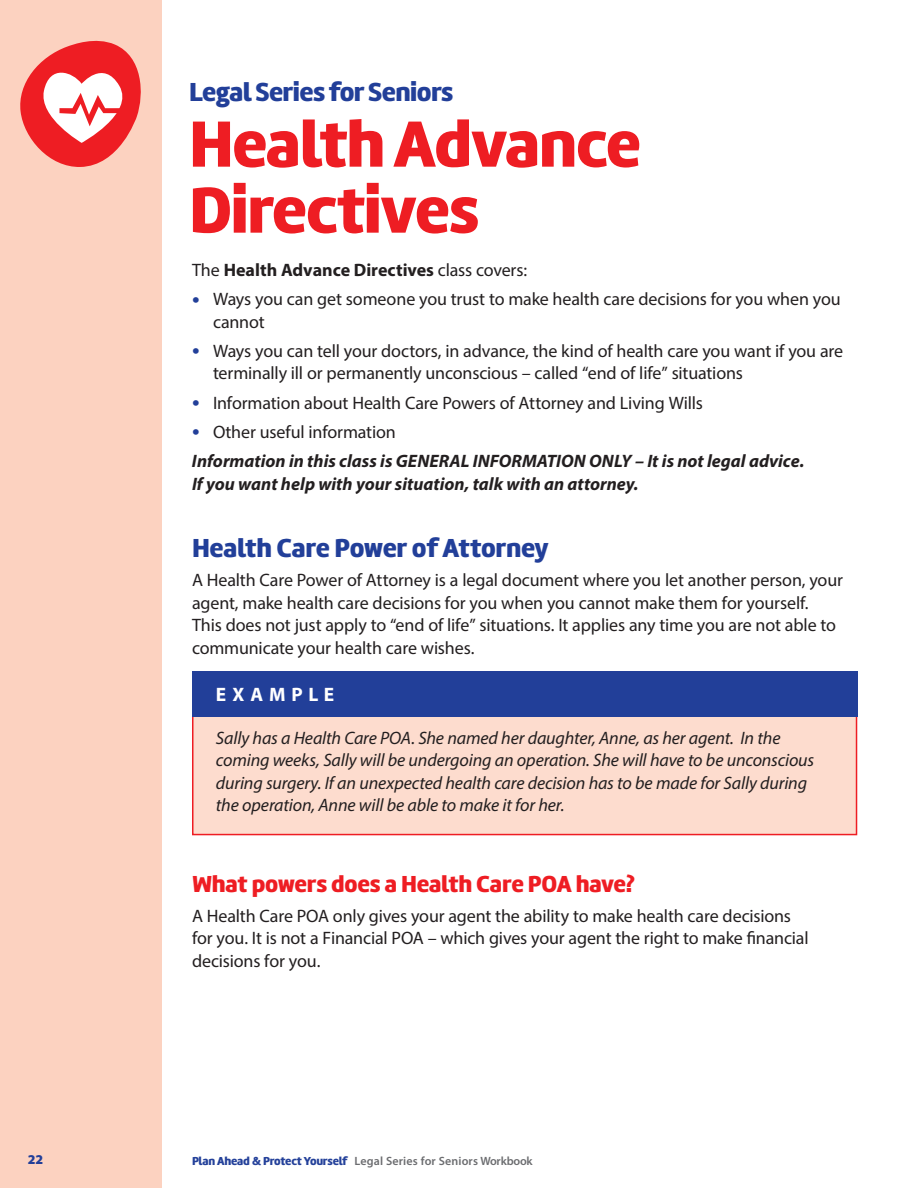
<style>
.page{position:relative;width:918px;height:1188px;background:#fff}
.page>*{position:absolute;margin:0;border:0;box-sizing:border-box;transform-origin:0 0}
.t1{font:900 67.5px/66px "Marine";letter-spacing:-.02em;color:#ee1d23}
.Before_paragraph{font:900 27px "Marine";letter-spacing:-.02em;color:#223f99}
.Before_paragraph-2{font:900 24px "Marine";letter-spacing:-.01em;color:#ee1d23}
.Before_paragraph-3{font:700 19.5px "Myriad Pro";letter-spacing:.3em;color:#fff}
.Before_paragraph-4{font:18px/22.5px "Myriad Pro";letter-spacing:-.01em;color:#231f20}
.Before_paragraph-5{font:italic 18px/22.5px "Myriad Pro";letter-spacing:-.01em;color:#231f20}
.Before_paragraph-6{font:italic 700 18px/22.5px "Myriad Pro";color:#231f20}
.Before_paragraph-7{font:700 18px "Myriad Pro";color:#231f20}
.t2{font:900 13.5px "Myriad Pro";color:#223f99}
.t3{font:600 12px "Myriad Pro";letter-spacing:.01em;color:#6c6d70}
.s1{font-weight:400}
.s2{font-size:27px;color:#223f99}
.s3{font-family:"Marine";font-weight:900;color:#24419a}
</style>
<div class="page">
<div style="left:192px;top:679px;width:665px;height:156px;background:#fddcce;border:2px solid #ee1d23"></div>
<div style="left:192px;top:671px;width:665px;height:46px;background:#223f99"></div>
<div style="left:0;top:0;width:162px;height:1188px;background:#fcd2c0"></div>
<svg style="left:20px;top:41px;width:121px;height:126px"></svg>
<p class="Before_paragraph" style="left:189px;top:74px;width:266px">Legal Series for Seniors</p>
<p class="t1" style="left:189px;top:111px;width:454px">Health Advance<br>Directives</p>
<p class="Before_paragraph-7" style="left:192px;top:258px;width:337px"><span class="s1">The</span> Health Advance Directives <span class="s1">class covers:</span></p>
<p class="Before_paragraph-4" style="left:213px;top:288px;width:629px;text-indent:-21px"><span class="s2">•</span> Ways you can get someone you trust to make health care decisions for you when you cannot</p>
<p class="Before_paragraph-4" style="left:213px;top:339px;width:632px;text-indent:-21px"><span class="s2">•</span> Ways you can tell your doctors, in advance, the kind of health care you want if you are terminally ill or permanently unconscious – called “end of life” situations</p>
<p class="Before_paragraph-4" style="left:192px;top:391px;width:513px"><span class="s2">•</span> Information about Health Care Powers of Attorney and Living Wills</p>
<p class="Before_paragraph-4" style="left:192px;top:420px;width:205px"><span class="s2">•</span> Other useful information</p>
<p class="Before_paragraph-6" style="left:192px;top:449px;width:614px">Information in this class is GENERAL INFORMATION ONLY – It is not legal advice.<br>If you want help with your situation, talk with an attorney.</p>
<p class="Before_paragraph" style="left:192px;top:531px;width:358px">Health Care Power of Attorney</p>
<p class="Before_paragraph-4" style="left:192px;top:569px;width:653px">A Health Care Power of Attorney is a legal document where you let another person, your agent, make health care decisions for you when you cannot make them for yourself.<br>This does not just apply to “end of life” situations. It applies any time you are not able to communicate your health care wishes.</p>
<p class="Before_paragraph-3" style="left:216px;top:682px;width:120px">EXAMPLE</p>
<p class="Before_paragraph-5" style="left:216px;top:726px;width:600px">Sally has a Health Care POA. She named her daughter, Anne, as her agent. In the coming weeks, Sally will be undergoing an operation. She will have to be unconscious during surgery. If an unexpected health care decision has to be made for Sally during the operation, Anne will be able to make it for her.</p>
<p class="Before_paragraph-2" style="left:192px;top:869px;width:445px">What powers does a Health Care POA have?</p>
<p class="Before_paragraph-4" style="left:192px;top:904px;width:618px">A Health Care POA only gives your agent the ability to make health care decisions for you. It is not a Financial POA – which gives your agent the right to make financial decisions for you.</p>
<p class="t2" style="left:28px;top:1151px;width:17px">22</p>
<p class="t3" style="left:192px;top:1153px;width:342px"><span class="s3">Plan Ahead &amp; Protect Yourself</span> Legal Series for Seniors Workbook</p>
</div>
